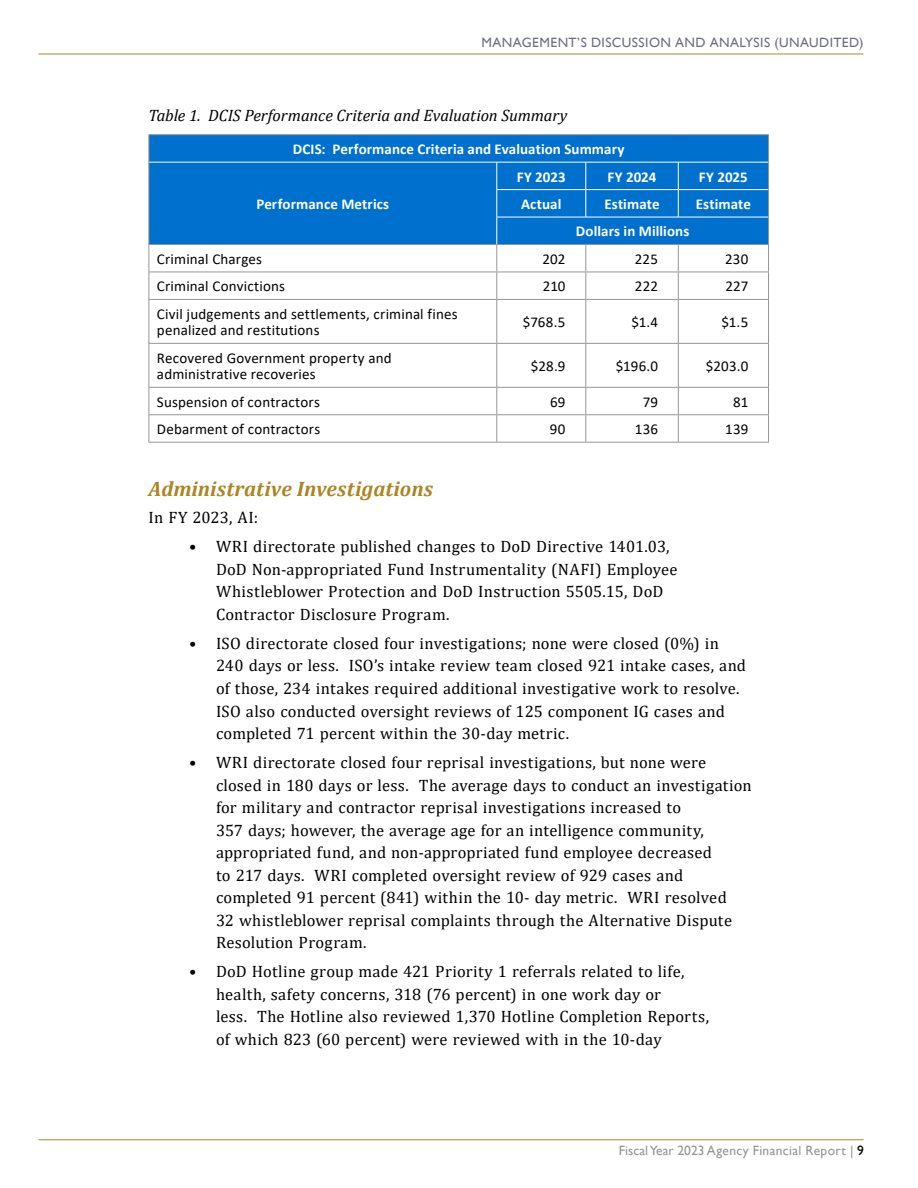
<style>
.page{position:relative;width:918px;height:1188px;background:#fff}
.page>*{position:absolute;margin:0;border:0;box-sizing:border-box;transform-origin:0 0}
.Heading_4_508_CC{font:italic 700 21px "Cambria";letter-spacing:.005em;color:#ad8421}
.Body{font:16.5px/22.5px "Cambria";letter-spacing:.015em;color:#000}
.Heading_5{font:italic 16.5px "Cambria";letter-spacing:-.005em;color:#000}
.Table_-_Body_L{font:15px/16.5px "Calibri";letter-spacing:.01em;color:#000}
.Table_-_Heading_1{font:700 15px "Calibri";letter-spacing:.005em;color:#fff}
.t1{font:13.5px "Gill Sans";letter-spacing:.03em;color:#6d6e84}
.t2{font:13.5px "Gill Sans";letter-spacing:.02em;color:#939598}
.s1{color:#000}
</style>
<div class="page">
<hr style="left:38px;top:54px;width:826px;height:1px;background:#ae852d">
<hr style="left:38px;top:1139px;width:826px;height:1px;background:#ae852d">
<div style="left:149px;top:135px;width:619px;height:109px;background:#0070ce"></div>
<svg style="left:149px;top:245px;width:619px;height:197px"></svg>
<hr style="left:148px;top:134px;width:349px;height:1px;background:#939598">
<hr style="left:497px;top:134px;width:89px;height:1px;background:#939598">
<hr style="left:586px;top:134px;width:92px;height:1px;background:#939598">
<hr style="left:678px;top:134px;width:91px;height:1px;background:#939598">
<hr style="left:148px;top:244px;width:349px;height:1px;background:#939598">
<hr style="left:497px;top:244px;width:89px;height:1px;background:#939598">
<hr style="left:586px;top:244px;width:92px;height:1px;background:#939598">
<hr style="left:678px;top:244px;width:91px;height:1px;background:#939598">
<hr style="left:148px;top:272px;width:349px;height:1px;background:#939598">
<svg style="left:148px;top:135px;width:1px;height:164px"></svg>
<hr style="left:497px;top:272px;width:89px;height:1px;background:#939598">
<hr style="left:678px;top:272px;width:91px;height:1px;background:#939598">
<hr style="left:148px;top:299px;width:349px;height:1px;background:#939598">
<hr style="left:148px;top:300px;width:1px;height:43px;background:#939598">
<hr style="left:497px;top:299px;width:89px;height:1px;background:#939598">
<hr style="left:496px;top:300px;width:1px;height:43px;background:#939598">
<hr style="left:586px;top:299px;width:92px;height:1px;background:#939598">
<hr style="left:585px;top:300px;width:1px;height:43px;background:#939598">
<hr style="left:678px;top:299px;width:91px;height:1px;background:#939598">
<hr style="left:678px;top:300px;width:1px;height:43px;background:#939598">
<hr style="left:768px;top:300px;width:1px;height:43px;background:#939598">
<hr style="left:148px;top:343px;width:349px;height:1px;background:#939598">
<hr style="left:148px;top:344px;width:1px;height:43px;background:#939598">
<hr style="left:497px;top:343px;width:89px;height:1px;background:#939598">
<hr style="left:496px;top:344px;width:1px;height:43px;background:#939598">
<hr style="left:586px;top:343px;width:92px;height:1px;background:#939598">
<hr style="left:585px;top:344px;width:1px;height:43px;background:#939598">
<hr style="left:678px;top:343px;width:91px;height:1px;background:#939598">
<hr style="left:678px;top:344px;width:1px;height:43px;background:#939598">
<hr style="left:768px;top:344px;width:1px;height:43px;background:#939598">
<hr style="left:148px;top:387px;width:349px;height:1px;background:#939598">
<hr style="left:497px;top:387px;width:89px;height:1px;background:#939598">
<hr style="left:586px;top:387px;width:92px;height:1px;background:#939598">
<hr style="left:678px;top:387px;width:91px;height:1px;background:#939598">
<hr style="left:148px;top:414px;width:349px;height:1px;background:#939598">
<svg style="left:148px;top:388px;width:1px;height:54px"></svg>
<hr style="left:497px;top:414px;width:89px;height:1px;background:#939598">
<svg style="left:496px;top:388px;width:1px;height:54px"></svg>
<hr style="left:586px;top:414px;width:92px;height:1px;background:#939598">
<svg style="left:585px;top:388px;width:1px;height:54px"></svg>
<hr style="left:678px;top:414px;width:91px;height:1px;background:#939598">
<svg style="left:678px;top:388px;width:1px;height:54px"></svg>
<svg style="left:768px;top:388px;width:1px;height:54px"></svg>
<hr style="left:148px;top:442px;width:349px;height:1px;background:#939598">
<hr style="left:497px;top:442px;width:89px;height:1px;background:#939598">
<hr style="left:586px;top:442px;width:92px;height:1px;background:#939598">
<hr style="left:678px;top:442px;width:91px;height:1px;background:#939598">
<svg style="left:585px;top:163px;width:1px;height:54px"></svg>
<svg style="left:678px;top:163px;width:1px;height:54px"></svg>
<svg style="left:496px;top:163px;width:1px;height:136px"></svg>
<svg style="left:768px;top:135px;width:1px;height:164px"></svg>
<hr style="left:149px;top:162px;width:348px;height:1px;background:#fff">
<hr style="left:497px;top:162px;width:89px;height:1px;background:#fff">
<hr style="left:586px;top:162px;width:92px;height:1px;background:#fff">
<hr style="left:678px;top:162px;width:90px;height:1px;background:#fff">
<hr style="left:496px;top:189px;width:90px;height:1px;background:#fff">
<hr style="left:586px;top:189px;width:92px;height:1px;background:#fff">
<hr style="left:678px;top:189px;width:90px;height:1px;background:#fff">
<hr style="left:496px;top:217px;width:90px;height:1px;background:#fff">
<hr style="left:586px;top:217px;width:92px;height:1px;background:#fff">
<hr style="left:678px;top:217px;width:90px;height:1px;background:#fff">
<svg style="left:585px;top:245px;width:1px;height:54px"></svg>
<svg style="left:678px;top:245px;width:1px;height:54px"></svg>
<hr style="left:586px;top:272px;width:92px;height:1px;background:#939598">
<p class="t1" style="left:482px;top:34px;width:383px">MANAGEMENT’S DISCUSSION AND ANALYSIS (UNAUDITED)</p>
<p class="Heading_5" style="left:148px;top:104px;width:420px">Table 1. DCIS Performance Criteria and Evaluation Summary</p>
<p class="Table_-_Heading_1" style="left:293px;top:138px;width:333px">DCIS: Performance Criteria and Evaluation Summary</p>
<p class="Table_-_Heading_1" style="left:256px;top:193px;width:134px">Performance Metrics</p>
<p class="Table_-_Heading_1" style="left:517px;top:166px;width:50px">FY 2023</p>
<p class="Table_-_Heading_1" style="left:608px;top:166px;width:50px">FY 2024</p>
<p class="Table_-_Heading_1" style="left:699px;top:166px;width:50px">FY 2025</p>
<p class="Table_-_Heading_1" style="left:521px;top:193px;width:42px">Actual</p>
<p class="Table_-_Heading_1" style="left:604px;top:193px;width:57px">Estimate</p>
<p class="Table_-_Heading_1" style="left:696px;top:193px;width:57px">Estimate</p>
<p class="Table_-_Heading_1" style="left:576px;top:221px;width:115px">Dollars in Millions</p>
<p class="Table_-_Body_L" style="left:157px;top:250px;width:107px">Criminal Charges</p>
<p class="Table_-_Body_L" style="left:543px;top:250px;width:24px">202</p>
<p class="Table_-_Body_L" style="left:635px;top:250px;width:25px">225</p>
<p class="Table_-_Body_L" style="left:725px;top:250px;width:25px">230</p>
<p class="Table_-_Body_L" style="left:157px;top:278px;width:130px">Criminal Convictions</p>
<p class="Table_-_Body_L" style="left:543px;top:278px;width:24px">210</p>
<p class="Table_-_Body_L" style="left:635px;top:278px;width:25px">222</p>
<p class="Table_-_Body_L" style="left:725px;top:278px;width:24px">227</p>
<p class="Table_-_Body_L" style="left:157px;top:305px;width:302px">Civil judgements and settlements, criminal fines penalized and restitutions</p>
<p class="Table_-_Body_L" style="left:523px;top:313px;width:44px">$768.5</p>
<p class="Table_-_Body_L" style="left:632px;top:313px;width:28px">$1.4</p>
<p class="Table_-_Body_L" style="left:722px;top:313px;width:28px">$1.5</p>
<p class="Table_-_Body_L" style="left:157px;top:349px;width:236px">Recovered Government property and administrative recoveries</p>
<p class="Table_-_Body_L" style="left:531px;top:357px;width:36px">$28.9</p>
<p class="Table_-_Body_L" style="left:616px;top:357px;width:44px">$196.0</p>
<p class="Table_-_Body_L" style="left:706px;top:357px;width:44px">$203.0</p>
<p class="Table_-_Body_L" style="left:157px;top:393px;width:165px">Suspension of contractors</p>
<p class="Table_-_Body_L" style="left:550px;top:393px;width:17px">69</p>
<p class="Table_-_Body_L" style="left:643px;top:393px;width:17px">79</p>
<p class="Table_-_Body_L" style="left:733px;top:393px;width:17px">81</p>
<p class="Table_-_Body_L" style="left:157px;top:421px;width:165px">Debarment of contractors</p>
<p class="Table_-_Body_L" style="left:550px;top:421px;width:17px">90</p>
<p class="Table_-_Body_L" style="left:635px;top:421px;width:25px">136</p>
<p class="Table_-_Body_L" style="left:725px;top:421px;width:25px">139</p>
<p class="Heading_4_508_CC" style="left:148px;top:474px;width:286px">Administrative Investigations</p>
<p class="Body" style="left:148px;top:506px;width:111px">In FY 2023, AI:</p>
<p class="Body" style="left:216px;top:535px;width:463px;text-indent:-27px">• WRI directorate published changes to DoD Directive 1401.03, DoD Non-appropriated Fund Instrumentality (NAFI) Employee Whistleblower Protection and DoD Instruction 5505.15, DoD Contractor Disclosure Program.</p>
<p class="Body" style="left:216px;top:632px;width:532px;text-indent:-27px">• ISO directorate closed four investigations; none were closed (0%) in 240 days or less. ISO’s intake review team closed 921 intake cases, and of those, 234 intakes required additional investigative work to resolve.<br>ISO also conducted oversight reviews of 125 component IG cases and completed 71 percent within the 30-day metric.</p>
<p class="Body" style="left:216px;top:751px;width:537px;text-indent:-27px">• WRI directorate closed four reprisal investigations, but none were closed in 180 days or less. The average days to conduct an investigation for military and contractor reprisal investigations increased to<br>357 days; however, the average age for an intelligence community, appropriated fund, and non‑appropriated fund employee decreased<br>to 217 days. WRI completed oversight review of 929 cases and completed 91 percent (841) within the 10- day metric. WRI resolved<br>32 whistleblower reprisal complaints through the Alternative Dispute Resolution Program.</p>
<p class="Body" style="left:216px;top:961px;width:495px;text-indent:-27px">• DoD Hotline group made 421 Priority 1 referrals related to life, health, safety concerns, 318 (76 percent) in one work day or<br>less. The Hotline also reviewed 1,370 Hotline Completion Reports, of which 823 (60 percent) were reviewed with in the 10-day</p>
<p class="t2" style="left:619px;top:1142px;width:247px">Fiscal Year 2023 Agency Financial Report | <span class="s1">9</span></p>
</div>
